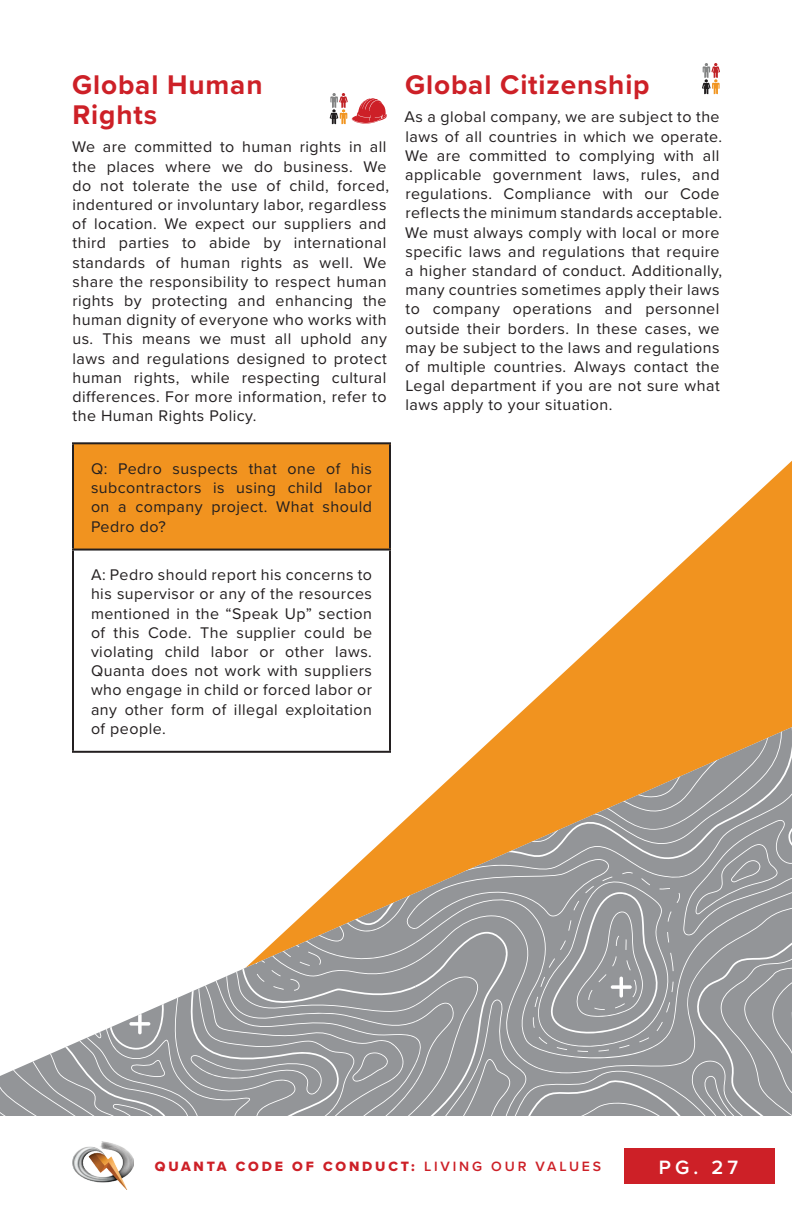
<style>
.page{position:relative;width:792px;height:1224px;background:#fff}
.page>*{position:absolute;margin:0;border:0;box-sizing:border-box;transform-origin:0 0}
.Header_2{font:700 28px/30px "Proxima Nova";letter-spacing:.03em;color:#cd2027}
.t1{font:600 20px "Proxima Nova";color:#fff}
.Body_Copy{font:16px/19.2px "Proxima Nova";letter-spacing:.03em;color:#231f20}
.Q_and_A_Copy{font:16px/19.2px "Proxima Nova";letter-spacing:.03em;color:#231f20;text-align:justify}
.t2{font:14px "Proxima Nova Extrabld";letter-spacing:.2em;color:#cd2027}
.s1{font-family:"Proxima Nova";font-weight:600}
</style>
<div class="page">
<div style="left:624px;top:1148px;width:168px;height:35px;background:#cd2027"></div>
<img style="left:72px;top:1142px;width:61px;height:48px">
<div style="left:775px;top:1127px;width:17px;height:78px;background:#fff"></div>
<svg style="left:702px;top:63px;width:18px;height:31px"></svg>
<div style="left:73px;top:443px;width:317px;height:107px;background:#f1931f"></div>
<hr style="left:72px;top:442px;width:319px;height:2px;background:#231f20">
<hr style="left:72px;top:444px;width:2px;height:105px;background:#231f20">
<hr style="left:389px;top:444px;width:2px;height:105px;background:#231f20">
<hr style="left:72px;top:549px;width:319px;height:2px;background:#231f20">
<hr style="left:72px;top:551px;width:2px;height:200px;background:#231f20">
<svg style="left:330px;top:93px;width:57px;height:31px"></svg>
<svg style="left:163px;top:461px;width:629px;height:266px"></svg>
<svg style="left:416px;top:793px;width:18px;height:323px;background:#b39b7e"></svg>
<svg style="left:434px;top:727px;width:358px;height:389px;background:#ac9c88"></svg>
<svg style="left:321px;top:727px;width:95px;height:389px"></svg>
<svg style="left:0;top:750px;width:321px;height:366px"></svg>
<p class="Header_2" style="left:72px;top:69px;width:192px">Global Human<br>Rights</p>
<p class="Body_Copy" style="left:72px;top:137px;width:319px">We are committed to human rights in all the places where we do business. We do not tolerate the use of child, forced, indentured or involuntary labor, regardless of location. We expect our suppliers and third parties to abide by international standards of human rights as well. We share the responsibility to respect human rights by protecting and enhancing the human dignity of everyone who works with us. This means we must all uphold any laws and regulations designed to protect human rights, while respecting cultural differences. For more information, refer to the Human Rights Policy.</p>
<p class="Q_and_A_Copy" style="left:91px;top:458px;width:283px">Q: Pedro suspects that one of his subcontractors is using child labor on a company project. What should Pedro do?</p>
<p class="Q_and_A_Copy" style="left:91px;top:565px;width:283px">A: Pedro should report his concerns to his supervisor or any of the resources mentioned in the “Speak Up” section of this Code. The supplier could be violating child labor or other laws.<br>Quanta does not work with suppliers who engage in child or forced labor or any other form of illegal exploitation of people.</p>
<p class="Header_2" style="left:405px;top:69px;width:246px">Global Citizenship</p>
<p class="Body_Copy" style="left:405px;top:107px;width:319px">As a global company, we are subject to the laws of all countries in which we operate.<br>We are committed to complying with all applicable government laws, rules, and regulations. Compliance with our Code reflects the minimum standards acceptable.<br>We must always comply with local or more specific laws and regulations that require a higher standard of conduct. Additionally, many countries sometimes apply their laws to company operations and personnel outside their borders. In these cases, we may be subject to the laws and regulations of multiple countries. Always contact the Legal department if you are not sure what laws apply to your situation.</p>
<p class="t2" style="left:155px;top:1156px;width:448px">QUANTA CODE OF CONDUCT: <span class="s1">LIVING OUR VALUES</span></p>
<p class="t1" style="left:659px;top:1152px;width:81px">PG. 27</p>
</div>
